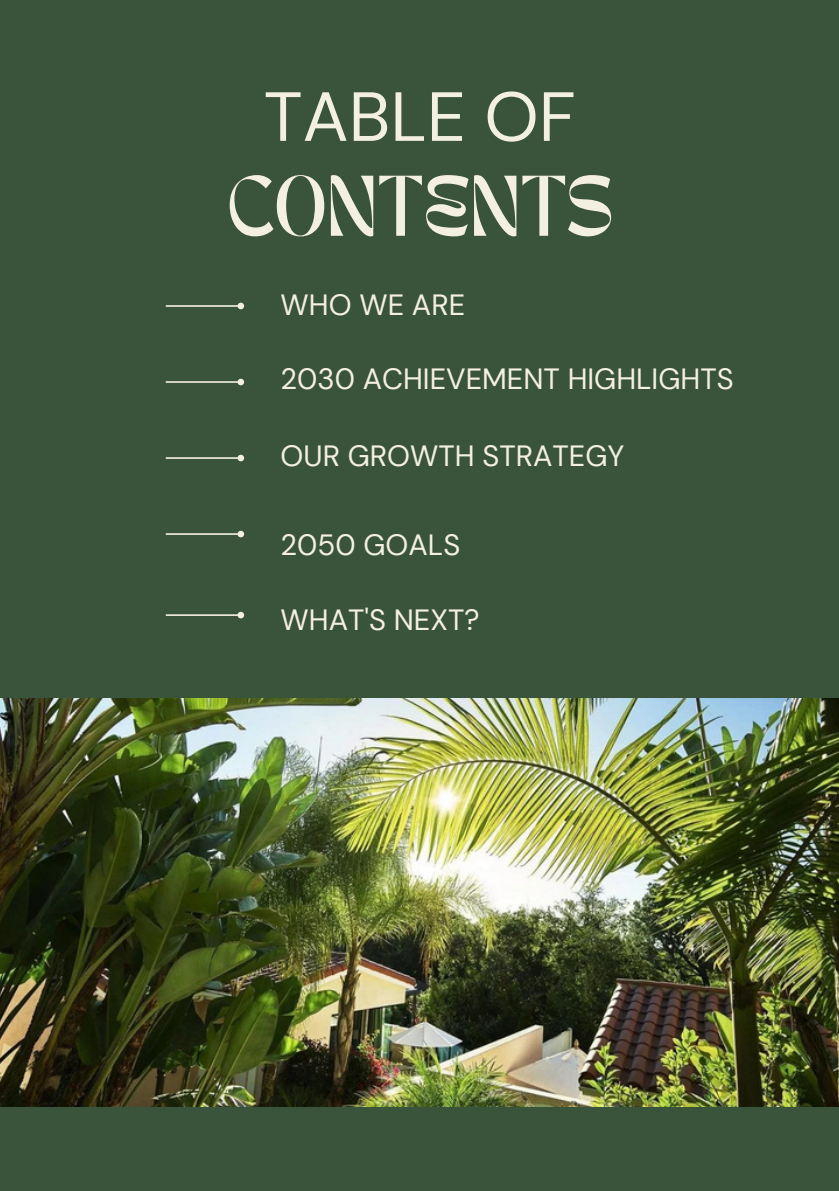
<style>
.page{position:relative;width:839px;height:1191px;background:#fff}
.page>*{position:absolute;margin:0;border:0;box-sizing:border-box;transform-origin:0 0}
.t1{font:69.4px "DM Sans";color:#f4f0e1}
.t2{font:60.2px "TAN MERINGUE";color:#f4f0e1}
.t3{font:29.2px "DM Sans";color:#f4f0e1}
</style>
<div class="page">
<div style="left:0;top:0;width:838px;height:1191px;background:#39543b"></div>
<img style="left:0;top:699px;width:838px;height:408px">
<hr style="left:166px;top:305px;width:72px;height:2px;background:#f4f0e1">
<svg style="left:236px;top:302px;width:9px;height:8px"></svg>
<hr style="left:166px;top:381px;width:72px;height:2px;background:#f4f0e1">
<svg style="left:236px;top:378px;width:9px;height:8px"></svg>
<hr style="left:166px;top:457px;width:72px;height:2px;background:#f4f0e1">
<svg style="left:236px;top:454px;width:9px;height:8px"></svg>
<hr style="left:166px;top:533px;width:72px;height:2px;background:#f4f0e1">
<svg style="left:236px;top:530px;width:9px;height:8px"></svg>
<hr style="left:166px;top:614px;width:72px;height:2px;background:#f4f0e1">
<svg style="left:236px;top:611px;width:9px;height:8px"></svg>
<p class="t1" style="left:264px;top:72px;width:313px">TABLE OF</p>
<p class="t2" style="left:227px;top:175px;width:386px">CONTENTS</p>
<p class="t3" style="left:280px;top:286px;width:186px">WHO WE ARE</p>
<p class="t3" style="left:280px;top:360px;width:454px">2030 ACHIEVEMENT HIGHLIGHTS</p>
<p class="t3" style="left:280px;top:437px;width:345px">OUR GROWTH STRATEGY</p>
<p class="t3" style="left:280px;top:526px;width:181px">2050 GOALS</p>
<p class="t3" style="left:280px;top:601px;width:200px">WHAT'S NEXT?</p>
</div>
